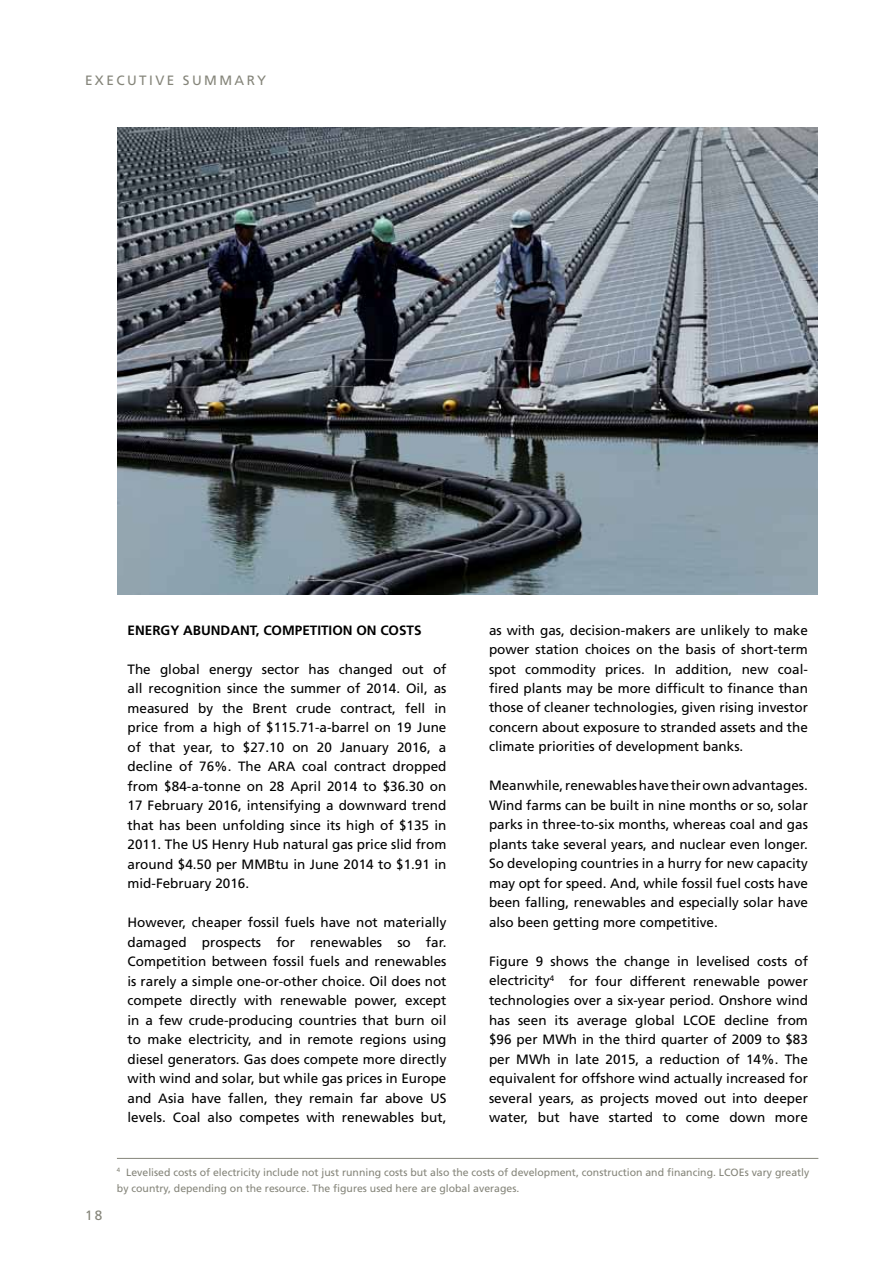
<style>
.page{position:relative;width:893px;height:1263px;background:#fff}
.page>*{position:absolute;margin:0;border:0;box-sizing:border-box;transform-origin:0 0}
.t1{font:13.5px/19.5px "Frutiger";color:#000;text-align:justify}
.t2{font:700 13.5px "Frutiger";color:#000}
.t3{font:13.5px "Frutiger";letter-spacing:.18em;color:#85857a}
.t4{font:10.5px/16.5px "Frutiger";color:#85857a}
</style>
<div class="page">
<img style="left:117px;top:128px;width:701px;height:466px">
<hr style="left:117px;top:1158px;width:701px;height:1px;background:#85857a">
<p class="t3" style="left:85px;top:72px;width:183px">EXECUTIVE SUMMARY</p>
<p class="t2" style="left:128px;top:622px;width:296px">ENERGY ABUNDANT, COMPETITION ON COSTS</p>
<p class="t1" style="left:128px;top:659px;width:320px">The global energy sector has changed out of all recognition since the summer of 2014. Oil, as measured by the Brent crude contract, fell in price from a high of $115.71-a-barrel on 19 June of that year, to $27.10 on 20 January 2016, a decline of 76%. The ARA coal contract dropped from $84-a-tonne on 28 April 2014 to $36.30 on 17 February 2016, intensifying a downward trend that has been unfolding since its high of $135 in 2011. The US Henry Hub natural gas price slid from around $4.50 per MMBtu in June 2014 to $1.91 in mid-February 2016.</p>
<p class="t1" style="left:128px;top:912px;width:320px">However, cheaper fossil fuels have not materially damaged prospects for renewables so far.<br>Competition between fossil fuels and renewables is rarely a simple one-or-other choice. Oil does not compete directly with renewable power, except in a few crude-producing countries that burn oil to make electricity, and in remote regions using diesel generators. Gas does compete more directly with wind and solar, but while gas prices in Europe and Asia have fallen, they remain far above US levels. Coal also competes with renewables but,</p>
<p class="t1" style="left:489px;top:620px;width:320px">as with gas, decision-makers are unlikely to make power station choices on the basis of short-term spot commodity prices. In addition, new coal&shy;fired plants may be more difficult to finance than those of cleaner technologies, given rising investor concern about exposure to stranded assets and the climate priorities of development banks.</p>
<p class="t1" style="left:489px;top:776px;width:320px">Meanwhile, renewables have their own advantages.<br>Wind farms can be built in nine months or so, solar parks in three-to-six months, whereas coal and gas plants take several years, and nuclear even longer.<br>So developing countries in a hurry for new capacity may opt for speed. And, while fossil fuel costs have been falling, renewables and especially solar have also been getting more competitive.</p>
<p class="t1" style="left:489px;top:951px;width:320px">Figure 9 shows the change in levelised costs of electricity<sup>4</sup> for four different renewable power technologies over a six-year period. Onshore wind has seen its average global LCOE decline from $96 per MWh in the third quarter of 2009 to $83 per MWh in late 2015, a reduction of 14%. The equivalent for offshore wind actually increased for several years, as projects moved out into deeper water, but have started to come down more</p>
<p class="t3" style="left:85px;top:1208px;width:19px">18</p>
<p class="t4" style="left:117px;top:1163px;width:694px"><sup>4</sup> Levelised costs of electricity include not just running costs but also the costs of development, construction and financing. LCOEs vary greatly by country, depending on the resource. The figures used here are global averages.</p>
</div>
